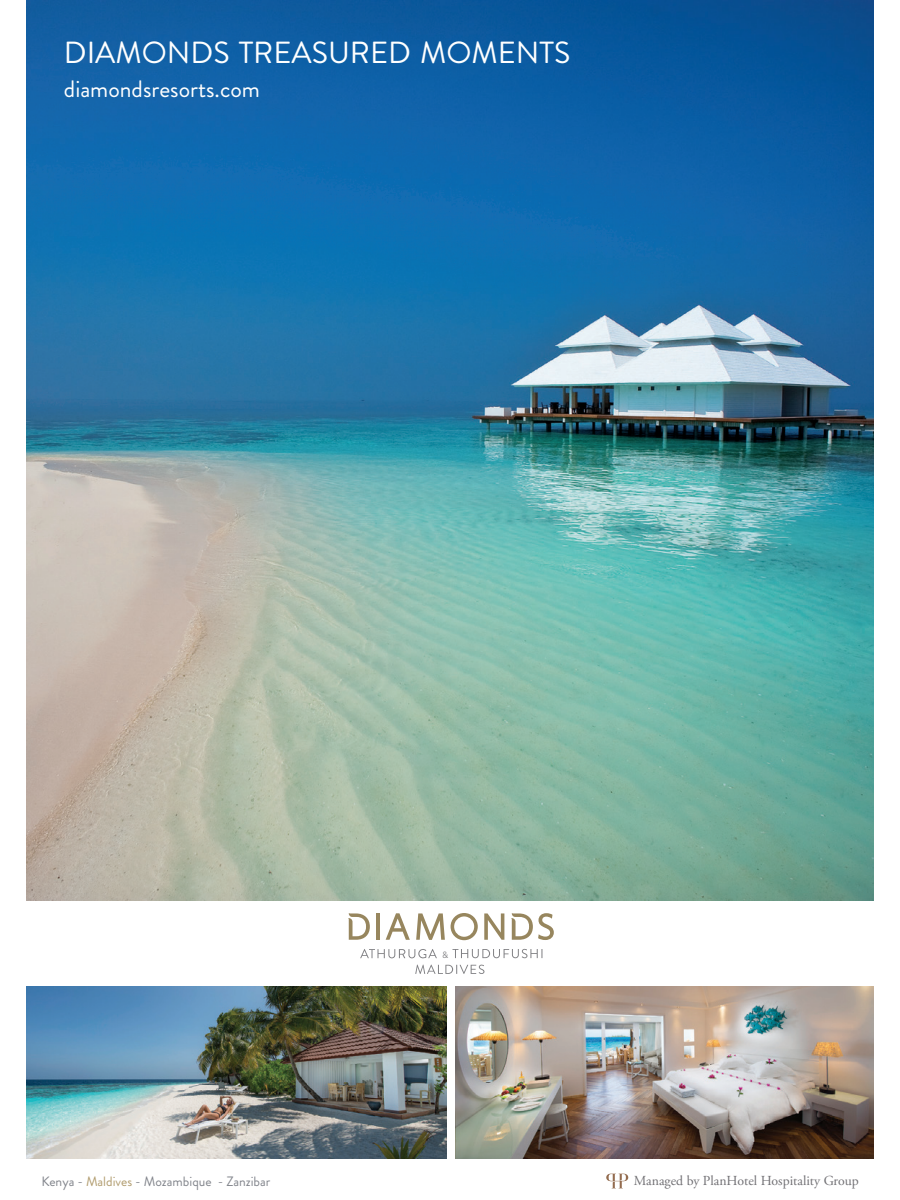
<style>
.page{position:relative;width:900px;height:1200px;background:#fff}
.page>*{position:absolute;margin:0;border:0;box-sizing:border-box;transform-origin:0 0}
.t1{font:30.6px "Brandon Grotesque";color:#fff}
.t2{font:23.7px "Brandon Grotesque";color:#fff}
.t3{font:13.8px "Adobe Garamond Pro";color:#717074}
.t4{font:13.5px "Brandon Grotesque";color:#81848b}
.t5{font:9.3px "Brandon Grotesque";color:#808083}
.s1{color:#b19c6e}
</style>
<div class="page">
<img style="left:27px;top:1px;width:846px;height:900px">
<svg style="left:360px;top:949px;width:77px;height:9px"></svg>
<svg style="left:415px;top:965px;width:69px;height:9px"></svg>
<svg style="left:484px;top:913px;width:20px;height:27px"></svg>
<hr style="left:376px;top:913px;width:3px;height:27px;background:#97865e">
<svg style="left:386px;top:913px;width:24px;height:27px"></svg>
<svg style="left:416px;top:913px;width:62px;height:27px"></svg>
<svg style="left:348px;top:913px;width:22px;height:27px"></svg>
<svg style="left:511px;top:913px;width:43px;height:27px"></svg>
<svg style="left:452px;top:949px;width:90px;height:9px"></svg>
<svg style="left:606px;top:1174px;width:22px;height:14px"></svg>
<img style="left:27px;top:986px;width:419px;height:172px">
<img style="left:456px;top:986px;width:417px;height:172px">
<p class="t1" style="left:64px;top:31px;width:508px">DIAMONDS TREASURED MOMENTS</p>
<p class="t2" style="left:64px;top:73px;width:198px">diamondsresorts.com</p>
<p class="t5" style="left:442px;top:948px;width:8px">&amp;</p>
<p class="t4" style="left:41px;top:1172px;width:230px">Kenya - <span class="s1">Maldives</span> - Mozambique - Zanzibar</p>
<p class="t3" style="left:634px;top:1173px;width:226px">Managed by PlanHotel Hospitality Group</p>
</div>
